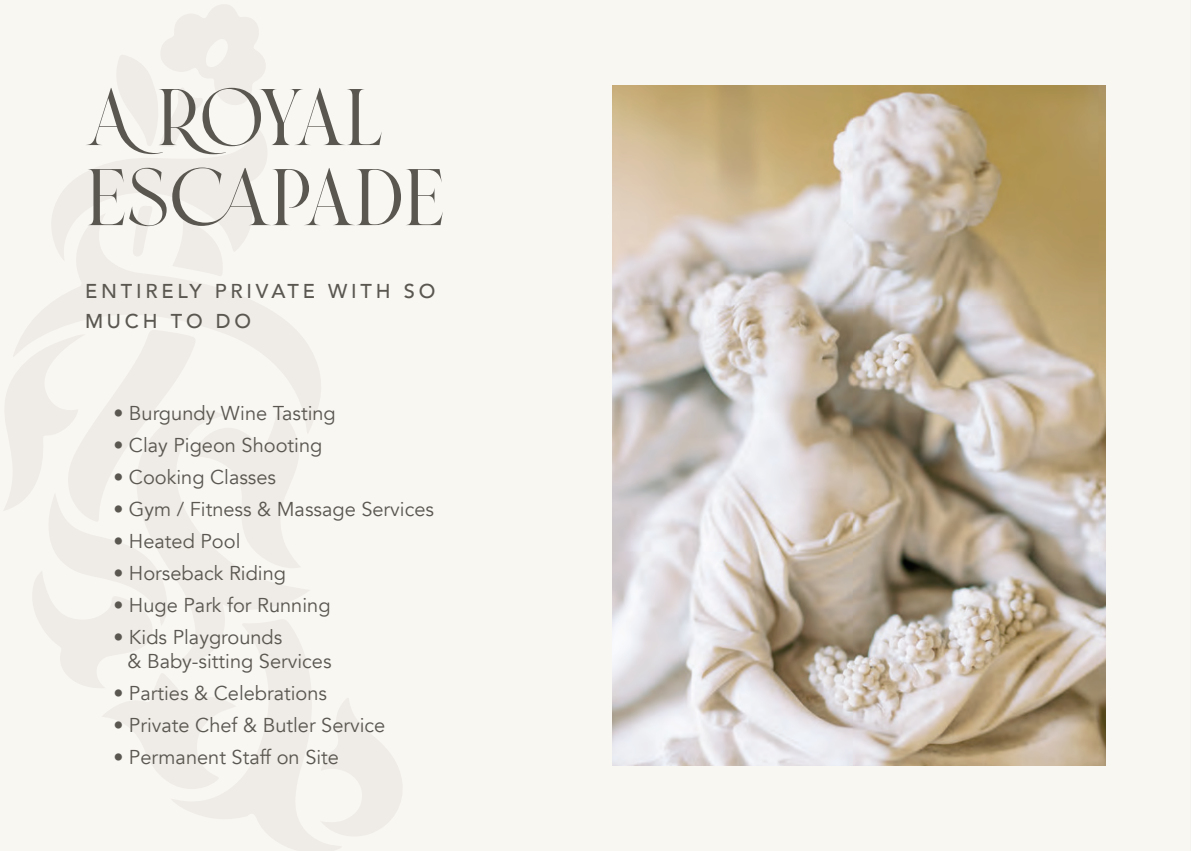
<style>
.page{position:relative;width:1191px;height:851px;background:#fff}
.page>*{position:absolute;margin:0;border:0;box-sizing:border-box;transform-origin:0 0}
.t1{font:80px/80px "Brand";letter-spacing:-.03em;color:#5a5751}
.t2{font:20px/24px "Avenir";color:#5a5751}
.t3{font:500 20px/30px "Avenir";letter-spacing:.19em;color:#5a5751}
</style>
<div class="page">
<div style="left:0;top:0;width:1191px;height:850px;background:#f9f7f2"></div>
<svg style="left:26px;top:276px;width:269px;height:54px;fill:#efece7"></svg>
<svg style="left:52px;top:5px;width:215px;height:271px"></svg>
<img style="left:612px;top:85px;width:494px;height:680px">
<svg style="left:0;top:330px;width:403px;height:521px"></svg>
<h1 class="t1" style="left:85px;top:83px;width:362px">A Royal<br>Escapade</h1>
<p class="t3" style="left:85px;top:274px;width:352px">ENTIRELY PRIVATE WITH SO<br>MUCH TO DO</p>
<p class="t2" style="left:113px;top:401px;width:224px">• Burgundy Wine Tasting</p>
<p class="t2" style="left:113px;top:433px;width:210px">• Clay Pigeon Shooting</p>
<p class="t2" style="left:113px;top:465px;width:164px">• Cooking Classes</p>
<p class="t2" style="left:113px;top:497px;width:322px">• Gym / Fitness &amp; Massage Services</p>
<p class="t2" style="left:113px;top:529px;width:129px">• Heated Pool</p>
<p class="t2" style="left:113px;top:561px;width:174px">• Horseback Riding</p>
<p class="t2" style="left:113px;top:593px;width:219px">• Huge Park for Running</p>
<p class="t2" style="left:127px;top:625px;width:206px;text-indent:-14px">• Kids Playgrounds<br>&amp; Baby-sitting Services</p>
<p class="t2" style="left:113px;top:681px;width:215px">• Parties &amp; Celebrations</p>
<p class="t2" style="left:113px;top:713px;width:273px">• Private Chef &amp; Butler Service</p>
<p class="t2" style="left:113px;top:745px;width:227px">• Permanent Staff on Site</p>
</div>
